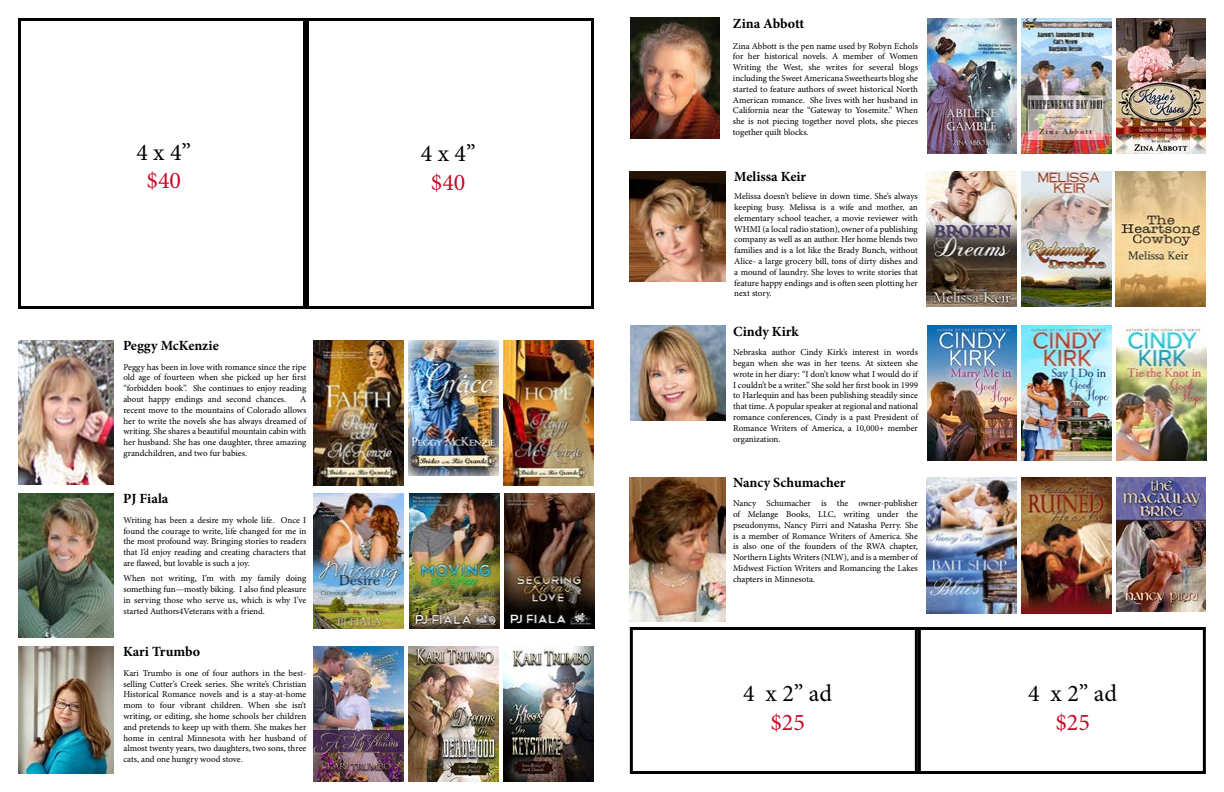
<style>
.page{position:relative;width:1224px;height:792px;background:#fff}
.page>*{position:absolute;margin:0;border:0;box-sizing:border-box;transform-origin:0 0}
.t1{font:24px "Minion Pro";color:#000}
.t2{font:24px "Minion Pro";color:#c60a27}
.t3{font:700 14px "Minion Pro";color:#000}
.t4{font:9px/10.8px "Minion Pro";letter-spacing:-.005em;color:#000;text-align:justify}
</style>
<div class="page">
<div style="left:18px;top:18px;width:291px;height:291px;border:3px solid #000"></div>
<div style="left:303px;top:18px;width:291px;height:291px;border:3px solid #000"></div>
<img style="left:18px;top:340px;width:96px;height:144px">
<img style="left:314px;top:340px;width:90px;height:145px">
<img style="left:408px;top:340px;width:90px;height:135px">
<img style="left:504px;top:340px;width:90px;height:145px">
<img style="left:18px;top:493px;width:96px;height:144px">
<img style="left:18px;top:646px;width:96px;height:128px">
<img style="left:314px;top:646px;width:90px;height:135px">
<img style="left:409px;top:646px;width:90px;height:135px">
<img style="left:504px;top:646px;width:90px;height:135px">
<img style="left:314px;top:493px;width:90px;height:135px">
<img style="left:410px;top:493px;width:90px;height:135px">
<img style="left:505px;top:493px;width:90px;height:135px">
<div style="left:915px;top:627px;width:291px;height:147px;border:3px solid #000"></div>
<div style="left:630px;top:627px;width:291px;height:147px;border:3px solid #000"></div>
<img style="left:630px;top:172px;width:96px;height:109px">
<img style="left:927px;top:171px;width:90px;height:135px">
<img style="left:1021px;top:171px;width:90px;height:135px">
<img style="left:1116px;top:171px;width:90px;height:135px">
<img style="left:630px;top:18px;width:90px;height:120px">
<img style="left:927px;top:18px;width:90px;height:135px">
<img style="left:1021px;top:18px;width:90px;height:135px">
<img style="left:1116px;top:18px;width:90px;height:135px">
<img style="left:630px;top:325px;width:96px;height:96px">
<img style="left:927px;top:325px;width:90px;height:135px">
<img style="left:1021px;top:325px;width:90px;height:135px">
<img style="left:1116px;top:325px;width:90px;height:135px">
<img style="left:630px;top:478px;width:96px;height:143px">
<img style="left:927px;top:478px;width:90px;height:135px">
<img style="left:1021px;top:478px;width:90px;height:135px">
<img style="left:1116px;top:478px;width:90px;height:134px">
<h1 class="t1" style="left:136px;top:136px;width:56px">4 x 4”</h1>
<h1 class="t2" style="left:147px;top:165px;width:36px">$40</h1>
<h2 class="t3" style="left:123px;top:336px;width:97px">Peggy McKenzie</h2>
<p class="t4" style="left:123px;top:361px;width:184px">Peggy has been in love with romance since the ripe old age of fourteen when she picked up her first “forbidden book”. She continues to enjoy reading about happy endings and second chances.</p>
<p class="t4" style="left:123px;top:394px;width:184px;text-indent:177px">A recent move to the mountains of Colorado allows her to write the novels she has always dreamed of writing. She shares a beautiful mountain cabin with her husband. She has one daughter, three amazing grandchildren, and two fur babies.</p>
<h2 class="t3" style="left:123px;top:489px;width:47px">PJ Fiala</h2>
<p class="t4" style="left:123px;top:515px;width:184px">Writing has been a desire my whole life. Once I found the courage to write, life changed for me in the most profound way. Bringing stories to readers that I’d enjoy reading and creating characters that are flawed, but lovable is such a joy.</p>
<p class="t4" style="left:123px;top:573px;width:184px">When not writing, I’m with my family doing something fun—mostly biking. I also find pleasure in serving those who serve us, which is why I’ve started Authors4Veterans with a friend.</p>
<h2 class="t3" style="left:123px;top:642px;width:79px">Kari Trumbo</h2>
<p class="t4" style="left:123px;top:668px;width:184px">Kari Trumbo is one of four authors in the best&shy;selling Cutter’s Creek series. She write’s Christian Historical Romance novels and is a stay-at-home mom to four vibrant children. When she isn’t writing, or editing, she home schools her children and pretends to keep up with them. She makes her home in central Minnesota with her husband of almost twenty years, two daughters, two sons, three cats, and one hungry wood stove.</p>
<h1 class="t1" style="left:421px;top:138px;width:56px">4 x 4”</h1>
<h1 class="t2" style="left:431px;top:167px;width:36px">$40</h1>
<h2 class="t3" style="left:733px;top:14px;width:73px">Zina Abbott</h2>
<p class="t4" style="left:733px;top:40px;width:187px">Zina Abbott is the pen name used by Robyn Echols for her historical novels. A member of Women Writing the West, she writes for several blogs including the Sweet Americana Sweethearts blog she started to feature authors of sweet historical North American romance. She lives with her husband in California near the “Gateway to Yosemite.” When she is not piecing together novel plots, she pieces together quilt blocks.</p>
<h2 class="t3" style="left:734px;top:167px;width:73px">Melissa Keir</h2>
<p class="t4" style="left:734px;top:191px;width:185px">Melissa doesn’t believe in down time. She’s always keeping busy. Melissa is a wife and mother, an elementary school teacher, a movie reviewer with WHMI (a local radio station), owner of a publishing company as well as an author. Her home blends two families and is a lot like the Brady Bunch, without Alice- a large grocery bill, tons of dirty dishes and a mound of laundry. She loves to write stories that feature happy endings and is often seen plotting her next story.</p>
<h2 class="t3" style="left:733px;top:321px;width:67px">Cindy Kirk</h2>
<p class="t4" style="left:733px;top:347px;width:186px">Nebraska author Cindy Kirk’s interest in words began when she was in her teens. At sixteen she wrote in her diary: “I don’t know what I would do if I couldn’t be a writer.” She sold her first book in 1999 to Harlequin and has been publishing steadily since that time. A popular speaker at regional and national romance conferences, Cindy is a past President of Romance Writers of America, a 10,000+ member organization.</p>
<h2 class="t3" style="left:733px;top:473px;width:114px">Nancy Schumacher</h2>
<p class="t4" style="left:733px;top:498px;width:186px">Nancy Schumacher is the owner-publisher of Melange Books, LLC, writing under the pseudonyms, Nancy Pirri and Natasha Perry. She is a member of Romance Writers of America. She is also one of the founders of the RWA chapter, Northern Lights Writers (NLW), and is a member of Midwest Fiction Writers and Romancing the Lakes chapters in Minnesota.</p>
<h1 class="t1" style="left:743px;top:678px;width:90px">4 x 2” ad</h1>
<h1 class="t2" style="left:770px;top:707px;width:36px">$25</h1>
<h1 class="t1" style="left:1028px;top:678px;width:90px">4 x 2” ad</h1>
<h1 class="t2" style="left:1055px;top:707px;width:36px">$25</h1>
</div>
